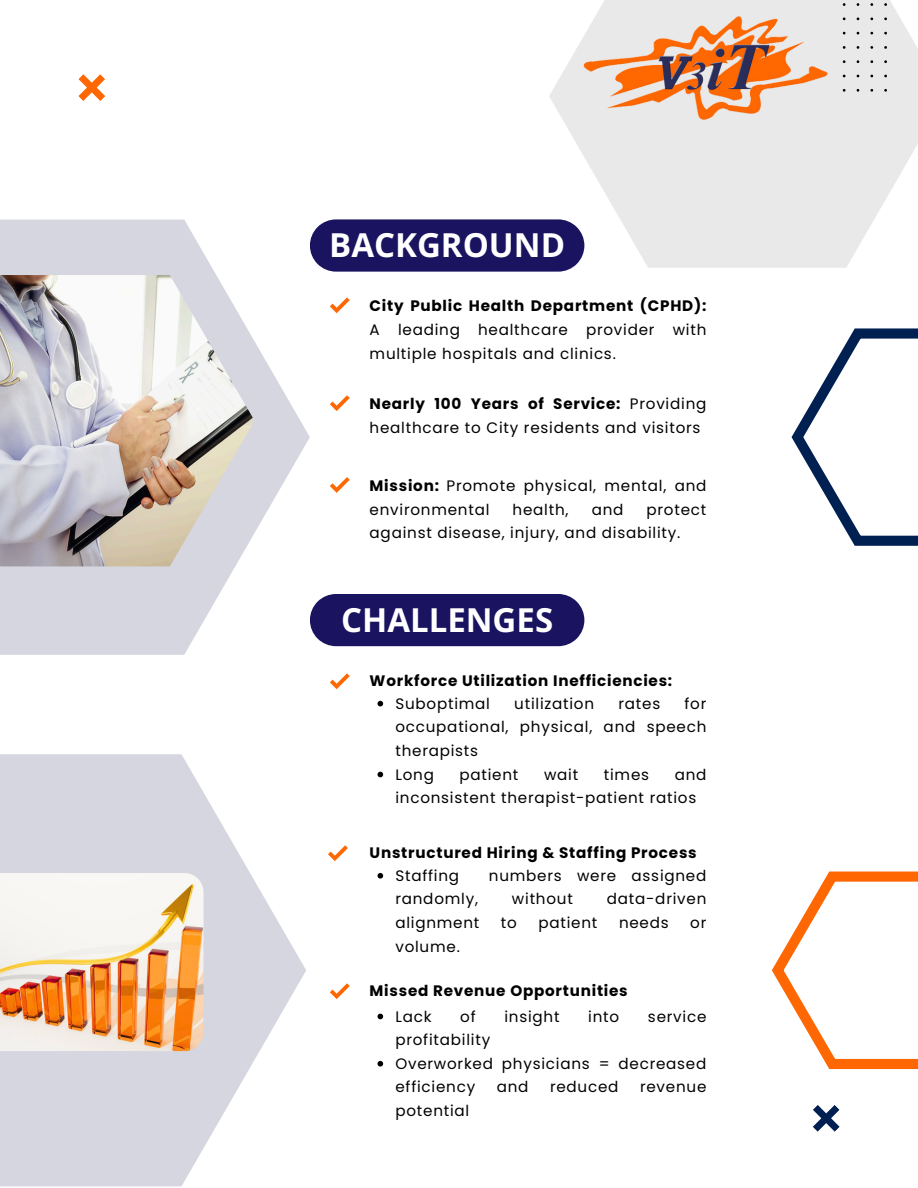
<style>
.page{position:relative;width:918px;height:1188px;background:#fff}
.page>*{position:absolute;margin:0;border:0;box-sizing:border-box;transform-origin:0 0}
.t1{font:700 33px "Open Sans";color:#fff}
.t2{font:15.15px/23.7px "Poppins";letter-spacing:.05em;color:#000}
.t3{font:700 15.15px "Poppins";letter-spacing:.05em;color:#000}
.s1{font-weight:700}
</style>
<div class="page">
<svg style="left:0;top:220px;width:310px;height:435px;fill:#d5d6df"></svg>
<svg style="left:772px;top:872px;width:146px;height:197px"></svg>
<svg style="left:549px;top:0;width:369px;height:268px;fill:#e9e9e9"></svg>
<svg style="left:792px;top:328px;width:126px;height:218px"></svg>
<svg style="left:812px;top:1105px;width:28px;height:27px"></svg>
<div style="left:840px;top:0;width:47px;height:92px;background:#e9e9e9"></div>
<img style="left:575px;top:8px;width:265px;height:116px">
<svg style="left:310px;top:219px;width:274px;height:53px;background:#251f68"></svg>
<svg style="left:0;top:754px;width:306px;height:432px;fill:#d5d6df"></svg>
<div style="left:310px;top:594px;width:274px;height:52px;background:#191360"></div>
<svg style="left:78px;top:74px;width:27px;height:27px"></svg>
<svg style="left:330px;top:297px;width:20px;height:16px"></svg>
<svg style="left:330px;top:395px;width:20px;height:16px"></svg>
<svg style="left:330px;top:673px;width:20px;height:16px"></svg>
<svg style="left:328px;top:845px;width:20px;height:16px"></svg>
<svg style="left:330px;top:983px;width:20px;height:16px"></svg>
<svg style="left:330px;top:477px;width:20px;height:16px"></svg>
<img style="left:0;top:275px;width:255px;height:291px">
<img style="left:0;top:873px;width:203px;height:178px">
<svg style="left:378px;top:701px;width:5px;height:5px"></svg>
<svg style="left:378px;top:772px;width:5px;height:5px"></svg>
<svg style="left:378px;top:873px;width:5px;height:6px"></svg>
<svg style="left:378px;top:1014px;width:5px;height:5px"></svg>
<svg style="left:378px;top:1061px;width:5px;height:6px"></svg>
<p class="t1" style="left:329px;top:222px;width:237px">BACKGROUND</p>
<p class="t2" style="left:370px;top:294px;width:338px;text-align:justify"><span class="s1">City Public Health Department (CPHD):<br></span>A leading healthcare provider with multiple hospitals and clinics.</p>
<h1 class="t2" style="left:370px;top:392px;width:338px"><span class="s1">Nearly 100 Years of Service:</span> Providing healthcare to City residents and visitors</h1>
<p class="t2" style="left:370px;top:474px;width:338px"><span class="s1">Mission:</span> Promote physical, mental, and environmental</p>
<p class="t2" style="left:513px;top:498px;width:57px">health,</p>
<p class="t2" style="left:592px;top:498px;width:33px">and</p>
<p class="t2" style="left:370px;top:498px;width:338px;text-indent:277px">protect against disease, injury, and disability.</p>
<p class="t1" style="left:341px;top:597px;width:214px">CHALLENGES</p>
<p class="t3" style="left:370px;top:670px;width:304px">Workforce Utilization Inefficiencies:</p>
<p class="t2" style="left:395px;top:692px;width:96px">Suboptimal</p>
<p class="t2" style="left:514px;top:692px;width:81px">utilization</p>
<p class="t2" style="left:618px;top:692px;width:43px">rates</p>
<p class="t2" style="left:395px;top:692px;width:312px;text-align:justify;text-indent:289px">for occupational, physical, and speech therapists</p>
<p class="t2" style="left:395px;top:762px;width:40px">Long</p>
<p class="t2" style="left:459px;top:762px;width:60px">patient</p>
<p class="t2" style="left:544px;top:762px;width:36px">wait</p>
<p class="t2" style="left:604px;top:762px;width:47px">times</p>
<p class="t2" style="left:395px;top:762px;width:312px;text-indent:279px">and inconsistent therapist-patient ratios</p>
<p class="t3" style="left:370px;top:842px;width:329px">Unstructured Hiring &amp; Staffing Process</p>
<p class="t2" style="left:395px;top:864px;width:65px">Staffing</p>
<p class="t2" style="left:489px;top:864px;width:219px">numbers were assigned</p>
<p class="t2" style="left:395px;top:887px;width:84px">randomly,</p>
<p class="t2" style="left:512px;top:887px;width:62px">without</p>
<p class="t2" style="left:607px;top:887px;width:101px">data-driven</p>
<p class="t2" style="left:395px;top:911px;width:86px">alignment</p>
<p class="t2" style="left:501px;top:911px;width:17px">to</p>
<p class="t2" style="left:539px;top:911px;width:60px">patient</p>
<p class="t2" style="left:619px;top:911px;width:51px">needs</p>
<p class="t2" style="left:690px;top:911px;width:18px">or</p>
<p class="t2" style="left:395px;top:935px;width:66px">volume.</p>
<h1 class="t3" style="left:370px;top:980px;width:260px">Missed Revenue Opportunities</h1>
<p class="t2" style="left:395px;top:1004px;width:38px">Lack</p>
<p class="t2" style="left:460px;top:1004px;width:17px">of</p>
<p class="t2" style="left:504px;top:1004px;width:57px">insight</p>
<p class="t2" style="left:588px;top:1004px;width:32px">into</p>
<p class="t2" style="left:648px;top:1004px;width:60px">service</p>
<p class="t2" style="left:395px;top:1028px;width:96px">profitability</p>
<h2 class="t2" style="left:395px;top:1052px;width:312px">Overworked physicians = decreased efficiency</h2>
<h2 class="t2" style="left:497px;top:1075px;width:33px">and</h2>
<h2 class="t2" style="left:550px;top:1075px;width:70px">reduced</h2>
<h2 class="t2" style="left:640px;top:1075px;width:68px">revenue</h2>
<h2 class="t2" style="left:395px;top:1099px;width:75px">potential</h2>
</div>
